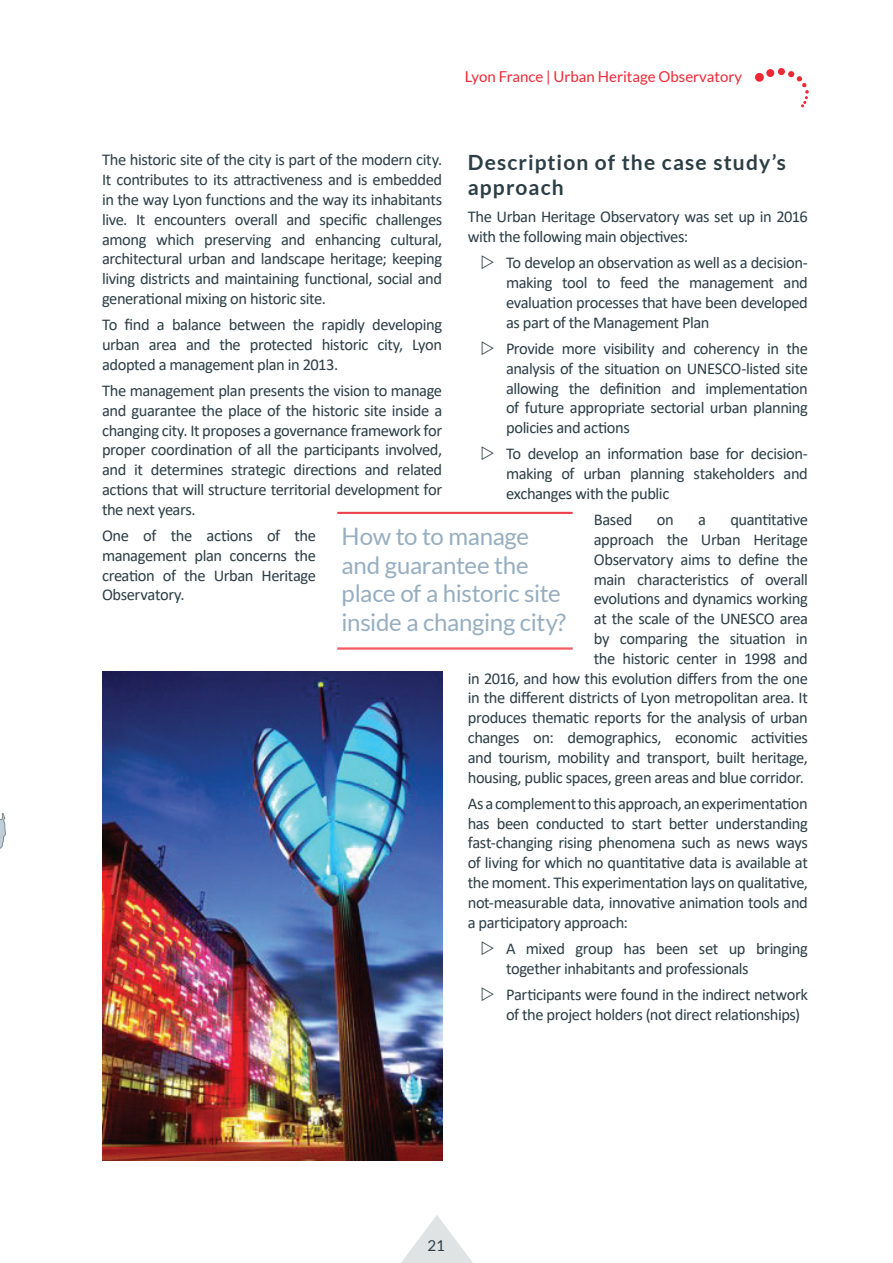
<style>
.page{position:relative;width:893px;height:1263px;background:#fff}
.page>*{position:absolute;margin:0;border:0;box-sizing:border-box;transform-origin:0 0}
.t1{font:24px/28.8px "Lato";letter-spacing:-.015em;color:#96aec0}
.t2{font:700 21px/25.2px "Lato";letter-spacing:.055em;color:#2c3e46}
.t3{font:16.5px/19.8px "Calibri";letter-spacing:-.025em;color:#2c3e46;text-align:justify}
.t4{font:15px "Lato";color:#ee2835}
.t5{font:15px "Lato";color:#2c3e46}
</style>
<div class="page">
<svg style="left:401px;top:1215px;width:72px;height:48px"></svg>
<svg style="left:788px;top:71px;width:21px;height:37px"></svg>
<svg style="left:755px;top:69px;width:20px;height:13px"></svg>
<div style="left:778px;top:68px;width:7px;height:7px;background:#ee2835;border-radius:50%"></div>
<svg style="left:0;top:813px;width:6px;height:36px"></svg>
<hr style="left:337px;top:649px;width:236px;height:1px;background:#ee2835">
<hr style="left:337px;top:648px;width:236px;height:1px;background:#ee2835">
<hr style="left:337px;top:512px;width:236px;height:1px;background:#ee2835">
<hr style="left:337px;top:513px;width:236px;height:1px;background:#ee2835">
<img style="left:102px;top:672px;width:340px;height:489px">
<p class="t4" style="left:465px;top:68px;width:279px">Lyon France | Urban Heritage Observatory</p>
<p class="t2" style="left:468px;top:149px;width:320px">Description of the case study’s approach</p>
<p class="t3" style="left:468px;top:207px;width:342px">The Urban Heritage Observatory was set up in 2016 with the following main objectives:</p>
<p class="t3" style="left:506px;top:253px;width:303px">To develop an observation as well as a decision&shy;making tool to feed the management and evaluation processes that have been developed as part of the Management Plan</p>
<p class="t3" style="left:506px;top:338px;width:303px">Provide more visibility and coherency in the analysis of the situation on UNESCO-listed site allowing the definition and implementation of future appropriate sectorial urban planning policies and actions</p>
<p class="t3" style="left:506px;top:444px;width:303px">To develop an information base for decision&shy;making of urban planning stakeholders and exchanges with the public</p>
<p class="t3" style="left:594px;top:509px;width:40px">Based</p>
<p class="t3" style="left:657px;top:509px;width:18px">on</p>
<p class="t3" style="left:698px;top:509px;width:9px">a</p>
<p class="t3" style="left:102px;top:150px;width:342px">The historic site of the city is part of the modern city.<br>It contributes to its attractiveness and is embedded in the way Lyon functions and the way its inhabitants live. It encounters overall and specific challenges among which preserving and enhancing cultural, architectural urban and landscape heritage; keeping living districts and maintaining functional, social and generational mixing on historic site.</p>
<p class="t3" style="left:102px;top:314px;width:342px">To find a balance between the rapidly developing urban area and the protected historic city, Lyon adopted a management plan in 2013.</p>
<p class="t3" style="left:102px;top:380px;width:342px">The management plan presents the vision to manage and guarantee the place of the historic site inside a changing city. It proposes a governance framework for proper coordination of all the participants involved, and it determines strategic directions and related actions that will structure territorial development for the next years.</p>
<p class="t3" style="left:102px;top:525px;width:216px">One of the actions of the management plan concerns the creation of the Urban Heritage Observatory.</p>
<p class="t3" style="left:468px;top:509px;width:342px;text-align:right">quantitative<br>approach the Urban Heritage<br>Observatory aims to define the<br>main characteristics of overall<br>evolutions and dynamics working<br>at the scale of the UNESCO area<br>by comparing the situation in<br>the historic center in 1998 and<br>in 2016, and how this evolution differs from the one in the different districts of Lyon metropolitan area. It produces thematic reports for the analysis of urban changes on: demographics, economic activities and tourism, mobility and transport, built heritage, housing, public spaces, green areas and blue corridor.</p>
<p class="t3" style="left:468px;top:793px;width:342px">As a complement to this approach, an experimentation has been conducted to start better understanding fast-changing rising phenomena such as news ways of living for which no quantitative data is available at the moment. This experimentation lays on qualitative, not-measurable data, innovative animation tools and a participatory approach:</p>
<p class="t3" style="left:506px;top:938px;width:303px">A mixed group has been set up bringing together inhabitants and professionals</p>
<p class="t3" style="left:506px;top:984px;width:303px">Participants were found in the indirect network of the project holders (not direct relationships)</p>
<h1 class="t1" style="left:342px;top:521px;width:226px">How to to manage and guarantee the place of a historic site inside a changing city?</h1>
<p class="t5" style="left:427px;top:1237px;width:19px">21</p>
</div>
